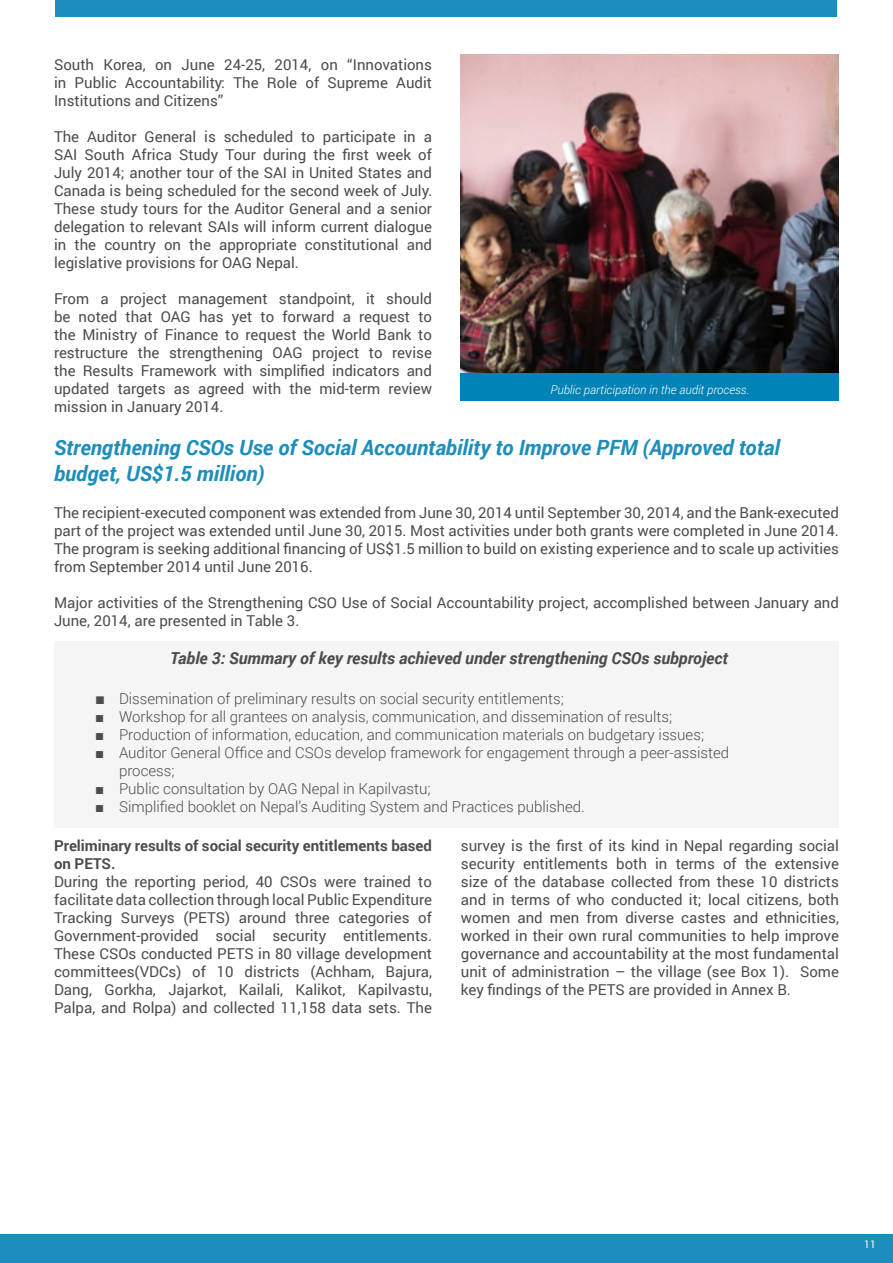
<style>
.page{position:relative;width:893px;height:1263px;background:#fff}
.page>*{position:absolute;margin:0;border:0;box-sizing:border-box;transform-origin:0 0}
.Sub_heading{font:italic 700 21px/25.2px "Roboto";color:#1d8ebc}
.t1{font:italic 700 16.5px "Roboto";color:#4b4c4d}
.t2{font:15px/18px "Roboto";color:#4b4c4d;text-align:justify}
.t3{font:300 15px/18px "Roboto";color:#4b4c4d}
.t4{font:700 15px/18px "Roboto";color:#4b4c4d}
.t5{font:italic 300 12px "Roboto";color:#fff}
.t6{font:10.5px "Roboto";color:#fff}
.s1{font-family:"Arial";font-weight:700;font-size:16.5px}
.s2{font-family:"Arial";font-weight:700}
</style>
<div class="page">
<div style="left:0;top:1234px;width:893px;height:29px;background:#1d8ebc"></div>
<div style="left:55px;top:0;width:782px;height:17px;background:#1d8ebc"></div>
<img style="left:461px;top:54px;width:378px;height:320px">
<div style="left:461px;top:374px;width:378px;height:27px;background:#0083b6"></div>
<div style="left:54px;top:641px;width:785px;height:187px;background:#f5f5f6"></div>
<p class="t2" style="left:54px;top:55px;width:379px">South Korea, on June 24-25, 2014, on “Innovations in Public Accountability: The Role of Supreme Audit Institutions and Citizens”</p>
<p class="t2" style="left:54px;top:127px;width:380px">The Auditor General is scheduled to participate in a SAI South Africa Study Tour during the first week of July 2014; another tour of the SAI in United States and Canada is being scheduled for the second week of July.<br>These study tours for the Auditor General and a senior delegation to relevant SAIs will inform current dialogue in the country on the appropriate constitutional and legislative provisions for OAG Nepal.</p>
<p class="t2" style="left:54px;top:289px;width:380px">From a project management standpoint, it should be noted that OAG has yet to forward a request to the Ministry of Finance to request the World Bank to restructure the strengthening OAG project to revise the Results Framework with simplified indicators and updated targets as agreed with the mid-term review mission in January 2014.</p>
<p class="t5" style="left:550px;top:381px;width:201px">Public participation in the audit process.</p>
<p class="Sub_heading" style="left:54px;top:434px;width:727px">Strengthening CSOs Use of Social Accountability to Improve PFM (Approved total budget, US$1.5 million)</p>
<p class="t2" style="left:54px;top:503px;width:786px">The recipient-executed component was extended from June 30, 2014 until September 30, 2014, and the Bank-executed part of the project was extended until June 30, 2015. Most activities under both grants were completed in June 2014.<br>The program is seeking additional financing of US$1.5 million to build on existing experience and to scale up activities from September 2014 until June 2016.</p>
<p class="t2" style="left:54px;top:593px;width:786px">Major activities of the Strengthening CSO Use of Social Accountability project, accomplished between January and<br>June, 2014, are presented in Table 3.</p>
<p class="t1" style="left:170px;top:647px;width:559px">Table 3: Summary of key results achieved under strengthening CSOs subproject</p>
<p class="t3" style="left:95px;top:689px;width:470px"><span class="s1">■</span> Dissemination of preliminary results on social security entitlements;</p>
<p class="t3" style="left:95px;top:707px;width:579px"><span class="s2">■</span> Workshop for all grantees on analysis, communication, and dissemination of results;</p>
<p class="t3" style="left:95px;top:725px;width:611px"><span class="s2">■</span> Production of information, education, and communication materials on budgetary issues;</p>
<p class="t3" style="left:119px;top:743px;width:612px;text-indent:-24px"><span class="s2">■</span> Auditor General Office and CSOs develop framework for engagement through a peer-assisted process;</p>
<p class="t3" style="left:95px;top:779px;width:337px"><span class="s2">■</span> Public consultation by OAG Nepal in Kapilvastu;</p>
<p class="t3" style="left:95px;top:797px;width:491px"><span class="s2">■</span> Simplified booklet on Nepal’s Auditing System and Practices published.</p>
<p class="t4" style="left:54px;top:836px;width:379px">Preliminary results of social security entitlements based on PETS.</p>
<p class="t2" style="left:54px;top:872px;width:380px">During the reporting period, 40 CSOs were trained to facilitate data collection through local Public Expenditure Tracking Surveys (PETS) around three categories of Government-provided social security entitlements.<br>These CSOs conducted PETS in 80 village development committees(VDCs) of 10 districts (Achham, Bajura, Dang, Gorkha, Jajarkot, Kailali, Kalikot, Kapilvastu, Palpa, and Rolpa) and collected 11,158 data sets. The</p>
<p class="t2" style="left:461px;top:836px;width:380px">survey is the first of its kind in Nepal regarding social security entitlements both in terms of the extensive size of the database collected from these 10 districts and in terms of who conducted it; local citizens, both women and men from diverse castes and ethnicities, worked in their own rural communities to help improve governance and accountability at the most fundamental unit of administration – the village (see Box 1). Some key findings of the PETS are provided in Annex B.</p>
<p class="t6" style="left:864px;top:1237px;width:13px">11</p>
</div>
